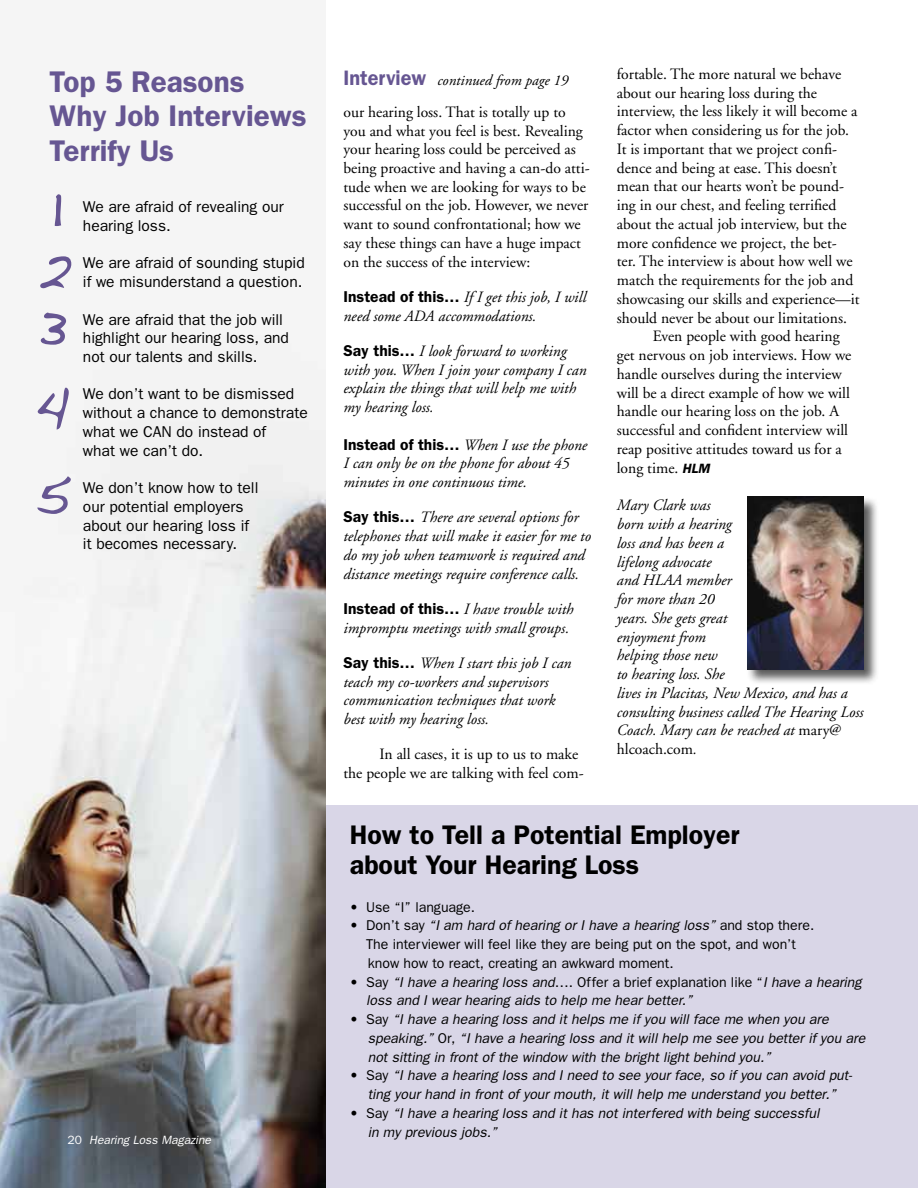
<style>
.page{position:relative;width:918px;height:1188px;background:#fff}
.page>*{position:absolute;margin:0;border:0;box-sizing:border-box;transform-origin:0 0}
.t1{font:69px/58.7px "Handwriting Dakota";color:#665692}
.t2{font:600 30px/34.5px "Franklin Gothic";color:#665692}
.t3{font:600 27px/30px "Franklin Gothic";color:#000}
.t4{font:15.75px/18.8px "Adobe Garamond";color:#000}
.t5{font:italic 15.75px/18.8px "Adobe Garamond";color:#000}
.t6{font:15.75px/18.8px "Franklin Gothic";color:#000}
.t7{font:italic 15px "Adobe Garamond Pro";color:#000}
.t8{font:italic 14.25px/18.8px "Franklin Gothic";color:#000}
.t9{font:14.25px/18.8px "Franklin Gothic";color:#000}
.t10{font:italic 12px "Franklin Gothic";color:#fff}
.s1{font-style:normal}
.s2{font-family:"Franklin Gothic";font-weight:600;font-style:normal;font-size:21px;color:#665692}
.s3{font-family:"Franklin Gothic";font-weight:600;font-style:normal}
.s4{font-family:"Franklin Gothic";font-weight:600;font-style:italic;font-size:13.5px}
.s5{font-style:italic}
</style>
<div class="page">
<div style="left:289px;top:805px;width:629px;height:383px;background:#d9d6e7"></div>
<img style="left:0;top:335px;width:326px;height:853px">
<div style="left:746px;top:496px;width:134px;height:190px;background:#000;opacity:.65"></div>
<img style="left:747px;top:497px;width:117px;height:173px">
<h2 class="t2" style="left:50px;top:63px;width:258px">Top 5 Reasons<br>Why Job Interviews<br>Terrify Us</h2>
<h1 class="t1" style="left:35px;top:172px;width:37px">1<br>2<br>3</h1>
<h1 class="t1" style="left:32px;top:351px;width:40px;line-height:89.1px">4<br>5</h1>
<p class="t6" style="left:83px;top:197px;width:202px">We are afraid of revealing our hearing loss.</p>
<p class="t6" style="left:83px;top:253px;width:223px">We are afraid of sounding stupid if we misunderstand a question.</p>
<p class="t6" style="left:83px;top:309px;width:208px">We are afraid that the job will highlight our hearing loss, and not our talents and skills.</p>
<p class="t6" style="left:83px;top:384px;width:226px">We don’t want to be dismissed without a chance to demonstrate what we CAN do instead of<br>what we can’t do.</p>
<p class="t6" style="left:83px;top:478px;width:177px">We don’t know how to tell our potential employers about our hearing loss if it becomes necessary.</p>
<p class="t10" style="left:68px;top:1133px;width:145px"><span class="s1">20</span> Hearing Loss Magazine</p>
<p class="t7" style="left:344px;top:71px;width:226px"><span class="s2">Interview</span> continued from page 19</p>
<p class="t4" style="left:344px;top:103px;width:248px">our hearing loss. That is totally up to you and what you feel is best. Revealing your hearing loss could be perceived as being proactive and having a can-do atti&shy;tude when we are looking for ways to be successful on the job. However, we never want to sound confrontational; how we say these things can have a huge impact on the success of the interview:</p>
<p class="t5" style="left:344px;top:288px;width:244px"><span class="s3">Instead of this…</span> If I get this job, I will need some ADA accommodations.</p>
<p class="t5" style="left:344px;top:342px;width:245px"><span class="s3">Say this…</span> I look forward to working with you. When I join your company I can explain the things that will help me with my hearing loss.</p>
<p class="t5" style="left:344px;top:436px;width:245px"><span class="s3">Instead of this…</span> When I use the phone<br>I can only be on the phone for about 45 minutes in one continuous time.</p>
<p class="t5" style="left:344px;top:509px;width:249px"><span class="s3">Say this…</span> There are several options for telephones that will make it easier for me to do my job when teamwork is required and distance meetings require conference calls.</p>
<p class="t5" style="left:344px;top:600px;width:232px"><span class="s3">Instead of this…</span> I have trouble with impromptu meetings with small groups.</p>
<p class="t5" style="left:344px;top:654px;width:229px"><span class="s3">Say this…</span> When I start this job I can teach my co-workers and supervisors communication techniques that work best with my hearing loss.</p>
<p class="t4" style="left:344px;top:745px;width:242px;text-indent:36px">In all cases, it is up to us to make the people we are talking with feel com-</p>
<p class="t4" style="left:617px;top:65px;width:226px">fortable. The more natural we behave</p>
<p class="t4" style="left:617px;top:84px;width:202px">about our hearing loss during the</p>
<p class="t4" style="left:617px;top:102px;width:242px">interview, the less likely it will become a</p>
<p class="t4" style="left:617px;top:121px;width:234px">factor when considering us for the job.</p>
<p class="t4" style="left:617px;top:140px;width:222px">It is important that we project confi-</p>
<p class="t4" style="left:617px;top:159px;width:221px">dence and being at ease. This doesn’t</p>
<p class="t4" style="left:617px;top:177px;width:229px">mean that our hearts won’t be pound-</p>
<p class="t4" style="left:617px;top:196px;width:221px">ing in our chest, and feeling terrified</p>
<p class="t4" style="left:617px;top:215px;width:231px">about the actual job interview, but the</p>
<p class="t4" style="left:617px;top:234px;width:222px">more confidence we project, the bet-</p>
<p class="t4" style="left:617px;top:252px;width:237px">ter. The interview is about how well we</p>
<p class="t4" style="left:617px;top:271px;width:238px">match the requirements for the job and</p>
<p class="t4" style="left:617px;top:290px;width:244px">showcasing our skills and experience—it</p>
<p class="t4" style="left:617px;top:309px;width:232px">should never be about our limitations.</p>
<p class="t4" style="left:653px;top:327px;width:188px">Even people with good hearing</p>
<p class="t4" style="left:617px;top:346px;width:236px">get nervous on job interviews. How we</p>
<p class="t4" style="left:617px;top:365px;width:226px">handle ourselves during the interview</p>
<p class="t4" style="left:617px;top:384px;width:235px">will be a direct example of how we will</p>
<p class="t4" style="left:617px;top:402px;width:224px">handle our hearing loss on the job. A</p>
<p class="t4" style="left:617px;top:421px;width:233px">successful and confident interview will</p>
<p class="t4" style="left:617px;top:440px;width:226px">reap positive attitudes toward us for a</p>
<p class="t4" style="left:617px;top:459px;width:95px">long time. <span class="s4">HLM</span></p>
<p class="t5" style="left:617px;top:497px;width:248px">Mary Clark was<br>born with a hearing<br>loss and has been a<br>lifelong advocate<br>and HLAA member<br>for more than 20<br>years. She gets great<br>enjoyment from<br>helping those new<br>to hearing loss. She<br>lives in Placitas, New Mexico, and has a consulting business called The Hearing Loss<br>Coach. Mary can be reached at <span class="s1">mary@ hlcoach.com</span>.</p>
<h3 class="t3" style="left:350px;top:819px;width:391px">How to Tell a Potential Employer about Your Hearing Loss</h3>
<p class="t9" style="left:350px;top:897px;width:127px">• Use “I” language.</p>
<p class="t9" style="left:366px;top:916px;width:450px;text-indent:-17px">• Don’t say <span class="s5">“I am hard of hearing or I have a hearing loss”</span> and stop there.<br>The interviewer will feel like they are being put on the spot, and won’t know how to react, creating an awkward moment.</p>
<p class="t8" style="left:366px;top:972px;width:497px;text-indent:-17px"><span class="s1">• Say</span> “I have a hearing loss and<span class="s1">…. Offer a brief explanation like “</span>I have a hearing loss and I wear hearing aids to help me hear better.”</p>
<p class="t8" style="left:368px;top:1010px;width:499px;text-indent:-18px"><span class="s1">• Say</span> “I have a hearing loss and it helps me if you will face me when you are speaking.” <span class="s1">Or,</span> “I have a hearing loss and it will help me see you better if you are not sitting in front of the window with the bright light behind you.”</p>
<p class="t8" style="left:350px;top:1066px;width:504px;text-align:center"><span class="s1">• Say</span> “I have a hearing loss and I need to see your face, so if you can avoid put&shy;ting your hand in front of your mouth, it will help me understand you better.”</p>
<p class="t8" style="left:368px;top:1103px;width:453px;text-indent:-18px"><span class="s1">• Say</span> “I have a hearing loss and it has not interfered with being successful in my previous jobs.”</p>
</div>
